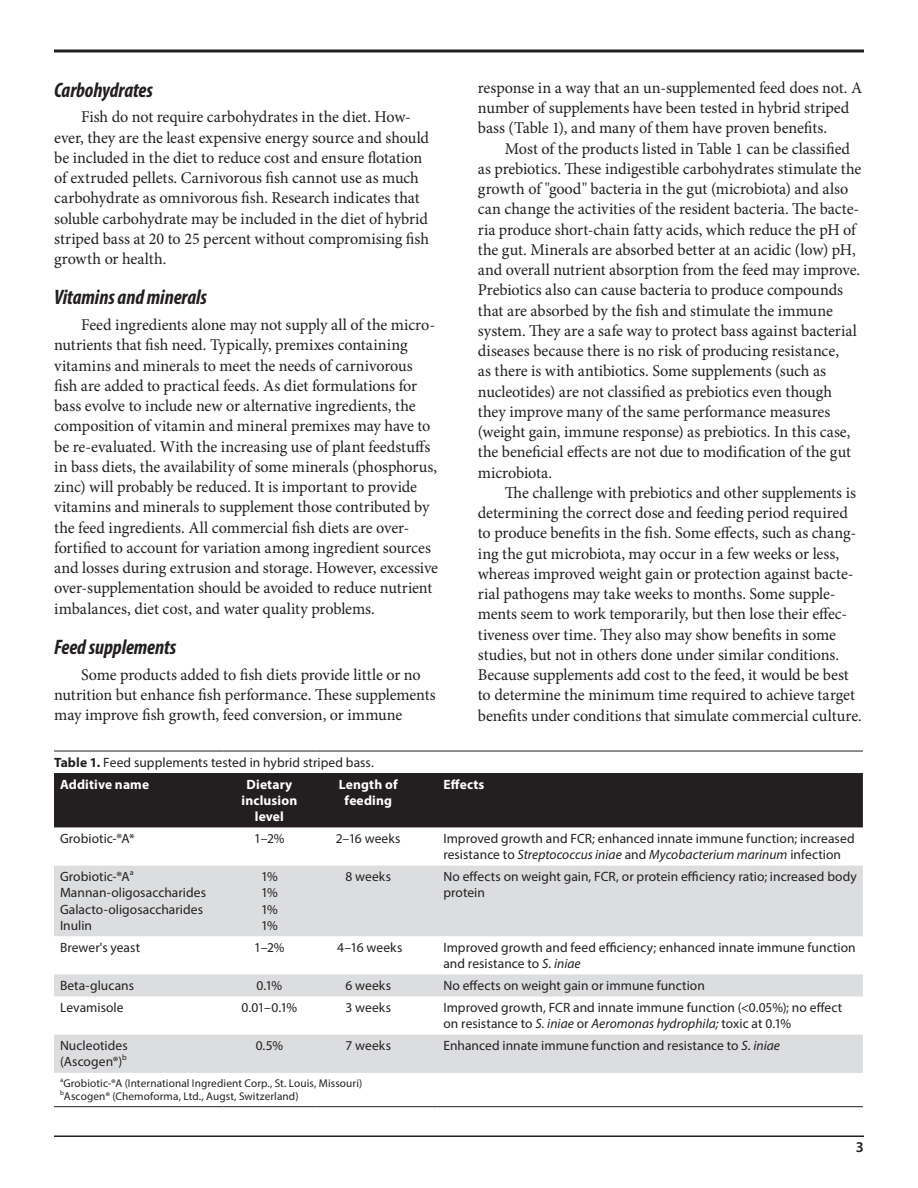
<style>
.page{position:relative;width:918px;height:1188px;background:#fff}
.page>*{position:absolute;margin:0;border:0;box-sizing:border-box;transform-origin:0 0}
.heading2{font:italic 700 condensed 21px "Myriad Pro";letter-spacing:-.005em;color:#231f20}
.body_text{font:16.5px/20.2px "Minion Pro";letter-spacing:-.005em;color:#231f20}
.author{font:600 15px "Myriad Pro";color:#231f20}
.table_body{font:13.5px/16.2px "Myriad Pro";letter-spacing:.005em;color:#231f20}
.table_body-2{font:700 13.5px/16.2px "Myriad Pro";letter-spacing:.01em;color:#fff;text-align:center}
.table_body-3{font:11.25px "Myriad Pro";letter-spacing:.01em;color:#231f20}
.table_body-4{font:8.1px "Myriad Pro";color:#231f20}
.table_body-5{font:6.75px "Myriad Pro";color:#231f20}
.s1{font-weight:700}
.s2{font-style:italic}
</style>
<div class="page">
<hr style="left:54px;top:1136px;width:810px;height:1px;background:#231f20">
<hr style="left:54px;top:50px;width:810px;height:2px;background:#231f20">
<div style="left:54px;top:773px;width:809px;height:54px;background:#231f20"></div>
<svg style="left:54px;top:866px;width:809px;height:207px;fill:#dcdddf"></svg>
<hr style="left:54px;top:751px;width:170px;height:1px;background:#231f20">
<hr style="left:224px;top:751px;width:91px;height:1px;background:#231f20">
<hr style="left:315px;top:751px;width:122px;height:1px;background:#231f20">
<hr style="left:437px;top:751px;width:426px;height:1px;background:#231f20">
<hr style="left:54px;top:1106px;width:170px;height:1px;background:#231f20">
<hr style="left:224px;top:1106px;width:91px;height:1px;background:#231f20">
<hr style="left:315px;top:1106px;width:122px;height:1px;background:#231f20">
<hr style="left:437px;top:1106px;width:426px;height:1px;background:#231f20">
<p class="heading2" style="left:54px;top:77px;width:100px">Carbohydrates</p>
<p class="body_text" style="left:54px;top:107px;width:376px;text-indent:27px">Fish do not require carbohydrates in the diet. How&shy;ever, they are the least expensive energy source and should be included in the diet to reduce cost and ensure flotation of extruded pellets. Carnivorous fish cannot use as much carbohydrate as omnivorous fish. Research indicates that soluble carbohydrate may be included in the diet of hybrid striped bass at 20 to 25 percent without compromising fish growth or health.</p>
<p class="heading2" style="left:54px;top:284px;width:154px">Vitamins and minerals</p>
<p class="body_text" style="left:54px;top:315px;width:385px;text-indent:27px">Feed ingredients alone may not supply all of the micro&shy;nutrients that fish need. Typically, premixes containing vitamins and minerals to meet the needs of carnivorous fish are added to practical feeds. As diet formulations for bass evolve to include new or alternative ingredients, the composition of vitamin and mineral premixes may have to be re-evaluated. With the increasing use of plant feedstuffs in bass diets, the availability of some minerals (phosphorus, zinc) will probably be reduced. It is important to provide vitamins and minerals to supplement those contributed by the feed ingredients. All commercial fish diets are over&shy;fortified to account for variation among ingredient sources and losses during extrusion and storage. However, excessive over-supplementation should be avoided to reduce nutrient imbalances, diet cost, and water quality problems.</p>
<p class="heading2" style="left:54px;top:634px;width:124px">Feed supplements</p>
<p class="body_text" style="left:54px;top:664px;width:383px;text-indent:27px">Some products added to fish diets provide little or no nutrition but enhance fish performance. These supplements may improve fish growth, feed conversion, or immune</p>
<p class="body_text" style="left:478px;top:78px;width:386px">response in a way that an un-supplemented feed does not. A number of supplements have been tested in hybrid striped bass (Table 1), and many of them have proven benefits.</p>
<p class="body_text" style="left:478px;top:138px;width:385px;text-indent:27px">Most of the products listed in Table 1 can be classified as prebiotics. These indigestible carbohydrates stimulate the growth of "good" bacteria in the gut (microbiota) and also can change the activities of the resident bacteria. The bacte&shy;ria produce short-chain fatty acids, which reduce the pH of the gut. Minerals are absorbed better at an acidic (low) pH, and overall nutrient absorption from the feed may improve.<br>Prebiotics also can cause bacteria to produce compounds that are absorbed by the fish and stimulate the immune system. They are a safe way to protect bass against bacterial diseases because there is no risk of producing resistance,<br>as there is with antibiotics. Some supplements (such as nucleotides) are not classified as prebiotics even though they improve many of the same performance measures (weight gain, immune response) as prebiotics. In this case, the beneficial effects are not due to modification of the gut microbiota.</p>
<p class="body_text" style="left:478px;top:483px;width:386px;text-indent:27px">The challenge with prebiotics and other supplements is determining the correct dose and feeding period required to produce benefits in the fish. Some effects, such as chang&shy;ing the gut microbiota, may occur in a few weeks or less, whereas improved weight gain or protection against bacte&shy;rial pathogens may take weeks to months. Some supple&shy;ments seem to work temporarily, but then lose their effec&shy;tiveness over time. They also may show benefits in some studies, but not in others done under similar conditions.<br>Because supplements add cost to the feed, it would be best to determine the minimum time required to achieve target benefits under conditions that simulate commercial culture.</p>
<p class="table_body" style="left:54px;top:754px;width:321px"><span class="s1">Table 1.</span> Feed supplements tested in hybrid striped bass.</p>
<p class="table_body-2" style="left:60px;top:775px;width:91px">Additive name</p>
<p class="table_body-2" style="left:242px;top:775px;width:57px">Dietary inclusion level</p>
<p class="table_body-2" style="left:339px;top:775px;width:60px">Length of feeding</p>
<p class="table_body-2" style="left:443px;top:775px;width:43px">Effects</p>
<p class="table_body" style="left:60px;top:830px;width:76px">Grobiotic-®A*</p>
<p class="table_body" style="left:254px;top:830px;width:32px">1–2%</p>
<p class="table_body" style="left:336px;top:830px;width:66px">2–16 weeks</p>
<p class="table_body" style="left:443px;top:830px;width:413px">Improved growth and FCR; enhanced innate immune function; increased resistance to <span class="s2">Streptococcus iniae</span> and <span class="s2">Mycobacterium marinum</span> infection</p>
<p class="table_body" style="left:60px;top:868px;width:71px">Grobiotic-®A</p>
<p class="table_body-4" style="left:130px;top:867px;width:5px">a</p>
<p class="table_body" style="left:60px;top:885px;width:148px">Mannan-oligosaccharides</p>
<p class="table_body" style="left:60px;top:901px;width:145px">Galacto-oligosaccharides</p>
<p class="table_body" style="left:60px;top:917px;width:34px">Inulin</p>
<p class="table_body" style="left:345px;top:868px;width:47px">8 weeks</p>
<p class="table_body" style="left:443px;top:868px;width:415px">No effects on weight gain, FCR, or protein efficiency ratio; increased body protein</p>
<p class="table_body" style="left:261px;top:868px;width:18px">1%</p>
<p class="table_body" style="left:261px;top:885px;width:18px">1%</p>
<p class="table_body" style="left:261px;top:901px;width:18px">1%</p>
<p class="table_body" style="left:261px;top:917px;width:18px">1%</p>
<p class="table_body" style="left:60px;top:939px;width:82px">Brewer's yeast</p>
<p class="table_body" style="left:254px;top:939px;width:32px">1–2%</p>
<p class="table_body" style="left:337px;top:939px;width:67px">4–16 weeks</p>
<p class="table_body" style="left:443px;top:939px;width:414px">Improved growth and feed efficiency; enhanced innate immune function and resistance to <span class="s2">S. iniae</span></p>
<p class="table_body" style="left:60px;top:977px;width:76px">Beta-glucans</p>
<p class="table_body" style="left:257px;top:977px;width:27px">0.1%</p>
<p class="table_body" style="left:345px;top:977px;width:47px">6 weeks</p>
<p class="table_body" style="left:443px;top:977px;width:263px">No effects on weight gain or immune function</p>
<p class="table_body" style="left:60px;top:999px;width:65px">Levamisole</p>
<p class="table_body" style="left:242px;top:999px;width:57px">0.01–0.1%</p>
<p class="table_body" style="left:345px;top:999px;width:47px">3 weeks</p>
<p class="table_body" style="left:443px;top:999px;width:401px">Improved growth, FCR and innate immune function (&lt;0.05%); no effect on resistance to <span class="s2">S. iniae</span> or <span class="s2">Aeromonas hydrophila;</span> toxic at 0.1%</p>
<p class="table_body" style="left:60px;top:1037px;width:69px">Nucleotides</p>
<p class="table_body" style="left:60px;top:1054px;width:64px">(Ascogen®)</p>
<p class="table_body-4" style="left:122px;top:1053px;width:6px">b</p>
<p class="table_body" style="left:256px;top:1037px;width:29px">0.5%</p>
<p class="table_body" style="left:345px;top:1037px;width:47px">7 weeks</p>
<p class="table_body" style="left:443px;top:1037px;width:338px">Enhanced innate immune function and resistance to <span class="s2">S. iniae</span></p>
<p class="table_body-5" style="left:60px;top:1075px;width:5px">a</p>
<p class="table_body-3" style="left:63px;top:1076px;width:300px">Grobiotic-®A (International Ingredient Corp., St. Louis, Missouri)</p>
<p class="table_body-5" style="left:60px;top:1089px;width:5px">b</p>
<p class="table_body-3" style="left:64px;top:1089px;width:236px">Ascogen® (Chemoforma, Ltd., Augst, Switzerland)</p>
<p class="author" style="left:856px;top:1137px;width:10px">3</p>
</div>
